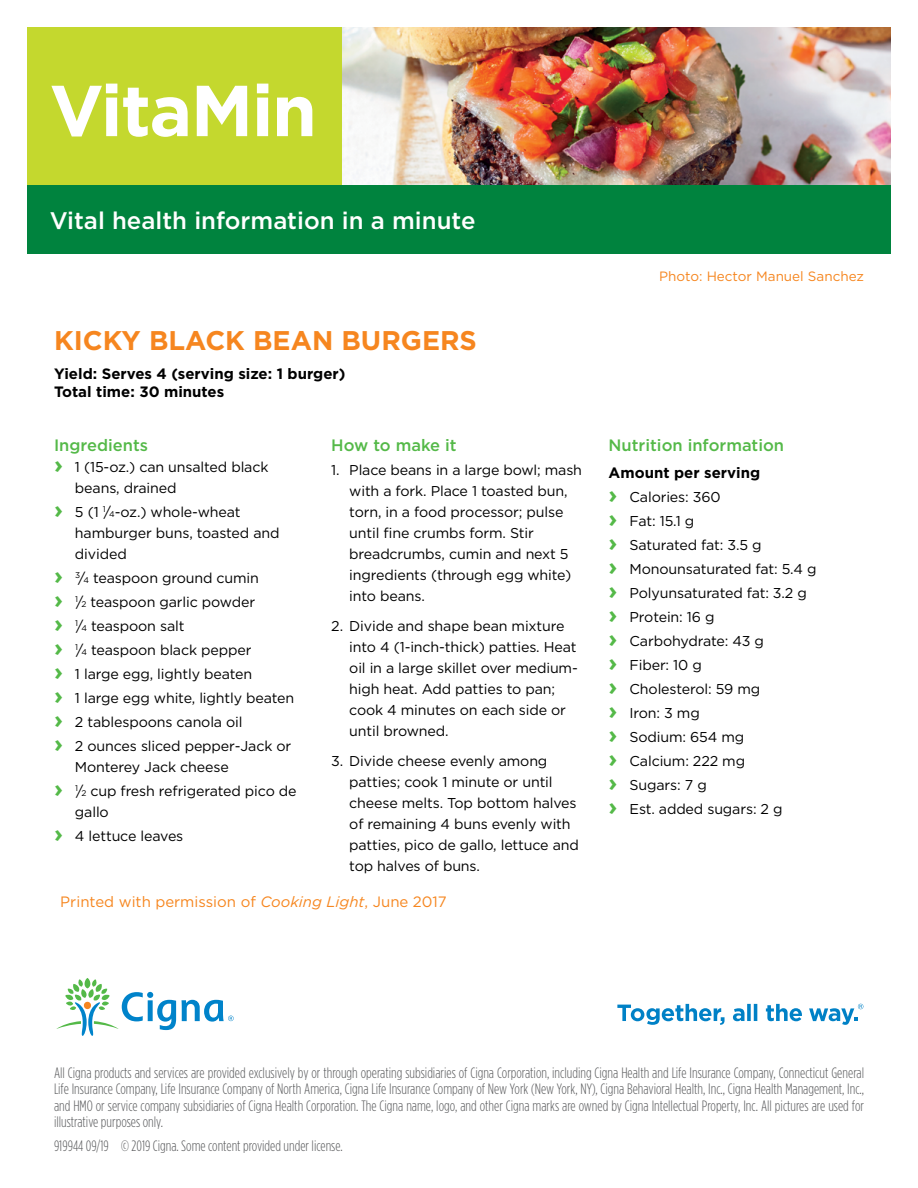
<style>
.page{position:relative;width:918px;height:1188px;background:#fff}
.page>*{position:absolute;margin:0;border:0;box-sizing:border-box;transform-origin:0 0}
.t1{font:700 72px "Gotham";letter-spacing:-.02em;color:#fff}
.t2{font:700 27px "Gotham";color:#f6861f}
.t3{font:500 24px "Gotham";color:#fff}
.t4{font:700 24px "Gotham";color:#54b948}
.t5{font:500 16.5px "Gotham";color:#54b948}
.t6{font:300 15px/16.5px "Gotham Condensed";color:#58595b;text-align:justify}
.t7{font:700 15px/18px "Gotham";color:#000}
.t8{font:15px "Gotham";color:#f6861f}
.t9{font:14.25px/21px "Gotham";letter-spacing:-.01em;color:#000}
.t10{font:13.5px "Gotham";color:#f6861f}
.s1{font-weight:700;font-size:24px;color:#54b948}
.s2{font-size:8.25px}
.s3{font-style:italic}
</style>
<div class="page">
<img style="left:341px;top:27px;width:550px;height:158px">
<div style="left:27px;top:185px;width:864px;height:69px;background:#00833e"></div>
<div style="left:27px;top:27px;width:314px;height:158px;background:#c4d82e"></div>
<svg style="left:617px;top:1004px;width:108px;height:21px"></svg>
<svg style="left:733px;top:1004px;width:24px;height:17px"></svg>
<svg style="left:766px;top:1004px;width:36px;height:17px"></svg>
<svg style="left:809px;top:1004px;width:54px;height:21px"></svg>
<svg style="left:57px;top:978px;width:177px;height:58px"></svg>
<h1 class="t1" style="left:50px;top:63px;width:269px">VitaMin</h1>
<h3 class="t3" style="left:50px;top:205px;width:427px">Vital health information in a minute</h3>
<h2 class="t2" style="left:54px;top:323px;width:424px">KICKY BLACK BEAN BURGERS</h2>
<p class="t7" style="left:54px;top:364px;width:293px">Yield: Serves 4 (serving size: 1 burger)<br>Total time: 30 minutes</p>
<p class="t5" style="left:54px;top:434px;width:96px">Ingredients</p>
<p class="t9" style="left:75px;top:456px;width:195px;text-indent:-21px"><span class="s1">›</span> 1 (15-oz.) can unsalted black beans, drained</p>
<p class="t9" style="left:75px;top:501px;width:206px;text-indent:-21px"><span class="s1">›</span> 5 (1 <sup>1</sup>/<span class="s2">4</span>-oz.) whole-wheat hamburger buns, toasted and divided</p>
<h3 class="t4" style="left:54px;top:559px;width:10px">›</h3>
<p class="t9" style="left:75px;top:567px;width:185px"><sup>3</sup>/<span class="s2">4</span> teaspoon ground cumin</p>
<h3 class="t4" style="left:54px;top:583px;width:10px">›</h3>
<p class="t9" style="left:75px;top:591px;width:182px"><sup>1</sup>/<span class="s2">2</span> teaspoon garlic powder</p>
<h3 class="t4" style="left:54px;top:607px;width:10px">›</h3>
<p class="t9" style="left:75px;top:615px;width:111px"><sup>1</sup>/<span class="s2">4</span> teaspoon salt</p>
<h3 class="t4" style="left:54px;top:631px;width:10px">›</h3>
<p class="t9" style="left:54px;top:637px;width:242px;line-height:24px;text-indent:21px"><sup>1</sup>/<span class="s2">4</span> teaspoon black pepper<br><span class="s1">›</span> 1 large egg, lightly beaten<br><span class="s1">›</span> 1 large egg white, lightly beaten <span class="s1">›</span> 2 tablespoons canola oil<br><span class="s1">›</span> 2 ounces sliced pepper-Jack or</p>
<p class="t9" style="left:75px;top:756px;width:155px">Monterey Jack cheese</p>
<h3 class="t4" style="left:54px;top:772px;width:10px">›</h3>
<p class="t9" style="left:75px;top:780px;width:223px"><sup>1</sup>/<span class="s2">2</span> cup fresh refrigerated pico de gallo</p>
<p class="t9" style="left:54px;top:825px;width:131px"><span class="s1">›</span> 4 lettuce leaves</p>
<p class="t5" style="left:331px;top:434px;width:127px">How to make it</p>
<p class="t9" style="left:349px;top:459px;width:234px;text-indent:-18px">1. Place beans in a large bowl; mash with a fork. Place 1 toasted bun, torn, in a food processor; pulse until fine crumbs form. Stir breadcrumbs, cumin and next 5 ingredients (through egg white) into beans.</p>
<p class="t9" style="left:349px;top:615px;width:230px;text-indent:-18px">2. Divide and shape bean mixture into 4 (1-inch-thick) patties. Heat oil in a large skillet over medium&shy;high heat. Add patties to pan; cook 4 minutes on each side or until browned.</p>
<p class="t9" style="left:349px;top:750px;width:231px;text-indent:-18px">3. Divide cheese evenly among patties; cook 1 minute or until cheese melts. Top bottom halves of remaining 4 buns evenly with patties, pico de gallo, lettuce and top halves of buns.</p>
<p class="t8" style="left:60px;top:893px;width:388px">Printed with permission of <span class="s3">Cooking Light</span>, June 2017</p>
<p class="t10" style="left:659px;top:267px;width:206px">Photo: Hector Manuel Sanchez</p>
<p class="t5" style="left:609px;top:434px;width:177px">Nutrition information</p>
<p class="t7" style="left:609px;top:464px;width:153px">Amount per serving</p>
<p class="t9" style="left:609px;top:485px;width:210px;line-height:24px"><span class="s1">›</span> Calories: 360<br><span class="s1">›</span> Fat: 15.1 g<br><span class="s1">›</span> Saturated fat: 3.5 g<br><span class="s1">›</span> Monounsaturated fat: 5.4 g <span class="s1">›</span> Polyunsaturated fat: 3.2 g <span class="s1">›</span> Protein: 16 g<br><span class="s1">›</span> Carbohydrate: 43 g<br><span class="s1">›</span> Fiber: 10 g<br><span class="s1">›</span> Cholesterol: 59 mg<br><span class="s1">›</span> Iron: 3 mg<br><span class="s1">›</span> Sodium: 654 mg<br><span class="s1">›</span> Calcium: 222 mg<br><span class="s1">›</span> Sugars: 7 g<br><span class="s1">›</span> Est. added sugars: 2 g</p>
<p class="t6" style="left:54px;top:1064px;width:812px">All Cigna products and services are provided exclusively by or through operating subsidiaries of Cigna Corporation, including Cigna Health and Life Insurance Company, Connecticut General Life Insurance Company, Life Insurance Company of North America, Cigna Life Insurance Company of New York (New York, NY), Cigna Behavioral Health, Inc., Cigna Health Management, Inc., and HMO or service company subsidiaries of Cigna Health Corporation. The Cigna name, logo, and other Cigna marks are owned by Cigna Intellectual Property, Inc. All pictures are used for illustrative purposes only.</p>
<p class="t6" style="left:54px;top:1137px;width:290px">919944 09/19 © 2019 Cigna. Some content provided under license.</p>
</div>
